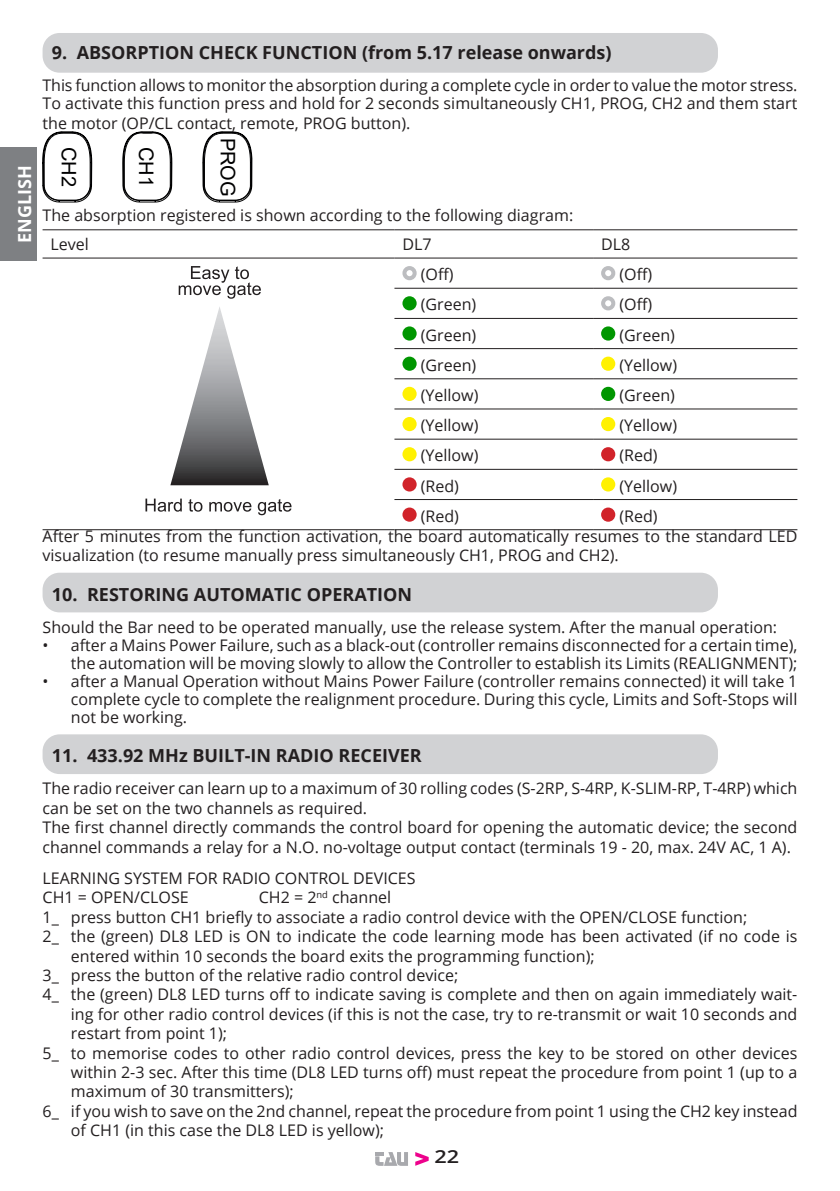
<style>
.page{position:relative;width:840px;height:1191px;background:#fff}
.page>*{position:absolute;margin:0;border:0;box-sizing:border-box;transform-origin:0 0}
.t1{font:20px "Arial";color:#000001}
.Titolo_cap{font:700 18px "Open Sans";color:#231f20}
.t2{font:700 18px "Open Sans";color:#fff}
.t3{font:600 18px "Open Sans";color:#231f20;scale:1.2 1}
.Titolo_cap-2{font:16px/19.4px "Open Sans";color:#231f20}
.Elenco_numerato{font:16px/18px "Open Sans";color:#231f20}
.Rientro_5{font:16px "Open Sans";color:#231f20}
.Corpo_testo{font:16px "Open Sans";color:#231f20}
</style>
<div class="page">
<svg style="left:415px;top:1152px;width:13px;height:13px"></svg>
<svg style="left:375px;top:1152px;width:33px;height:13px"></svg>
<div style="left:43px;top:33px;width:674px;height:40px;background:#d1d2d4;border-radius:17px"></div>
<svg style="left:203px;top:132px;width:49px;height:70px"></svg>
<svg style="left:122px;top:132px;width:50px;height:70px"></svg>
<svg style="left:42px;top:132px;width:50px;height:70px"></svg>
<hr style="left:43px;top:257px;width:351px;height:1px;background:#231f20">
<hr style="left:394px;top:257px;width:198px;height:1px;background:#231f20">
<hr style="left:592px;top:257px;width:205px;height:1px;background:#231f20">
<hr style="left:394px;top:288px;width:198px;height:1px;background:#231f20">
<hr style="left:592px;top:288px;width:205px;height:1px;background:#231f20">
<hr style="left:394px;top:318px;width:198px;height:1px;background:#231f20">
<hr style="left:592px;top:318px;width:205px;height:1px;background:#231f20">
<hr style="left:394px;top:348px;width:198px;height:1px;background:#231f20">
<hr style="left:592px;top:348px;width:205px;height:1px;background:#231f20">
<hr style="left:394px;top:378px;width:198px;height:1px;background:#231f20">
<hr style="left:592px;top:378px;width:205px;height:1px;background:#231f20">
<hr style="left:394px;top:408px;width:198px;height:1px;background:#231f20">
<hr style="left:592px;top:408px;width:205px;height:1px;background:#231f20">
<hr style="left:394px;top:439px;width:198px;height:1px;background:#231f20">
<hr style="left:592px;top:439px;width:205px;height:1px;background:#231f20">
<hr style="left:394px;top:469px;width:198px;height:1px;background:#231f20">
<hr style="left:592px;top:469px;width:205px;height:1px;background:#231f20">
<hr style="left:394px;top:499px;width:198px;height:1px;background:#231f20">
<hr style="left:592px;top:499px;width:205px;height:1px;background:#231f20">
<hr style="left:43px;top:529px;width:351px;height:1px;background:#231f20">
<hr style="left:394px;top:529px;width:198px;height:1px;background:#231f20">
<hr style="left:592px;top:529px;width:205px;height:1px;background:#231f20">
<hr style="left:43px;top:229px;width:351px;height:1px;background:#231f20">
<hr style="left:394px;top:229px;width:198px;height:1px;background:#231f20">
<hr style="left:592px;top:229px;width:205px;height:1px;background:#231f20">
<svg style="left:178px;top:266px;width:83px;height:33px"></svg>
<svg style="left:145px;top:498px;width:146px;height:17px"></svg>
<svg style="left:170px;top:307px;width:98px;height:178px"></svg>
<div style="left:402px;top:266px;width:14px;height:14px;border:4px solid #bcbdc0;border-radius:50%"></div>
<div style="left:600px;top:266px;width:15px;height:14px;border:4px solid #bcbdc0;border-radius:50%"></div>
<div style="left:402px;top:296px;width:14px;height:14px;background:#009600;border-radius:50%"></div>
<div style="left:600px;top:296px;width:15px;height:14px;border:4px solid #bcbdc0;border-radius:50%"></div>
<div style="left:402px;top:326px;width:14px;height:14px;background:#009600;border-radius:50%"></div>
<div style="left:600px;top:326px;width:15px;height:14px;background:#009600;border-radius:50%"></div>
<div style="left:402px;top:356px;width:14px;height:15px;background:#009600;border-radius:50%"></div>
<svg style="left:600px;top:356px;width:15px;height:15px"></svg>
<div style="left:402px;top:387px;width:14px;height:14px;background:#fff101;border-radius:50%"></div>
<div style="left:600px;top:387px;width:15px;height:14px;background:#009600;border-radius:50%"></div>
<div style="left:402px;top:417px;width:14px;height:14px;background:#fff101;border-radius:50%"></div>
<div style="left:600px;top:417px;width:15px;height:14px;background:#fff101;border-radius:50%"></div>
<div style="left:402px;top:447px;width:14px;height:14px;background:#fff101;border-radius:50%"></div>
<div style="left:600px;top:447px;width:15px;height:14px;background:#d1232a;border-radius:50%"></div>
<div style="left:402px;top:477px;width:14px;height:14px;background:#d1232a;border-radius:50%"></div>
<div style="left:600px;top:477px;width:15px;height:14px;background:#fff101;border-radius:50%"></div>
<div style="left:402px;top:507px;width:14px;height:15px;background:#d1232a;border-radius:50%"></div>
<svg style="left:600px;top:507px;width:15px;height:15px"></svg>
<div style="left:43px;top:572px;width:674px;height:40px;background:#d1d2d4;border-radius:17px"></div>
<div style="left:43px;top:734px;width:674px;height:40px;background:#d1d2d4;border-radius:17px"></div>
<div style="left:0;top:147px;width:37px;height:114px;background:#7e8083"></div>
<p class="t2" style="left:12px;top:243px;width:79px;rotate:-90deg">ENGLISH</p>
<p class="Titolo_cap" style="left:52px;top:39px;width:561px">9. ABSORPTION CHECK FUNCTION (from 5.17 release onwards)</p>
<p class="Elenco_numerato" style="left:43px;top:75px;width:756px">This function allows to monitor the absorption during a complete cycle in order to value the motor stress.</p>
<p class="Elenco_numerato" style="left:43px;top:92px;width:756px;line-height:20px">To activate this function press and hold for 2 seconds simultaneously CH1, PROG, CH2 and them start the motor (OP/CL contact, remote, PROG button).</p>
<p class="t1" style="left:241px;top:137px;width:60px;rotate:90deg">PROG</p>
<p class="t1" style="left:83px;top:147px;width:41px;rotate:90deg">CH2</p>
<p class="t1" style="left:160px;top:147px;width:41px;rotate:90deg">CH1</p>
<p class="Elenco_numerato" style="left:43px;top:206px;width:532px">The absorption registered is shown according to the following diagram:</p>
<p class="Rientro_5" style="left:51px;top:233px;width:40px">Level</p>
<p class="Rientro_5" style="left:402px;top:233px;width:31px">DL7</p>
<p class="Rientro_5" style="left:600px;top:233px;width:31px">DL8</p>
<p class="Rientro_5" style="left:420px;top:263px;width:34px">(Off)</p>
<p class="Rientro_5" style="left:619px;top:263px;width:34px">(Off)</p>
<p class="Rientro_5" style="left:420px;top:294px;width:57px">(Green)</p>
<p class="Rientro_5" style="left:619px;top:294px;width:34px">(Off)</p>
<p class="Rientro_5" style="left:420px;top:324px;width:57px">(Green)</p>
<p class="Rientro_5" style="left:619px;top:324px;width:57px">(Green)</p>
<p class="Rientro_5" style="left:420px;top:354px;width:57px">(Green)</p>
<p class="Rientro_5" style="left:619px;top:354px;width:59px">(Yellow)</p>
<p class="Rientro_5" style="left:420px;top:384px;width:59px">(Yellow)</p>
<p class="Rientro_5" style="left:619px;top:384px;width:57px">(Green)</p>
<p class="Rientro_5" style="left:420px;top:414px;width:59px">(Yellow)</p>
<p class="Rientro_5" style="left:619px;top:414px;width:59px">(Yellow)</p>
<p class="Rientro_5" style="left:420px;top:444px;width:59px">(Yellow)</p>
<p class="Rientro_5" style="left:619px;top:444px;width:40px">(Red)</p>
<p class="Rientro_5" style="left:420px;top:475px;width:40px">(Red)</p>
<p class="Rientro_5" style="left:619px;top:475px;width:59px">(Yellow)</p>
<p class="Rientro_5" style="left:420px;top:505px;width:40px">(Red)</p>
<p class="Rientro_5" style="left:619px;top:505px;width:40px">(Red)</p>
<p class="Titolo_cap-2" style="left:43px;top:526px;width:756px">After 5 minutes from the function activation, the board automatically resumes to the standard LED visualization (to resume manually press simultaneously CH1, PROG and CH2).</p>
<p class="Titolo_cap" style="left:52px;top:581px;width:361px">10. RESTORING AUTOMATIC OPERATION</p>
<p class="Corpo_testo" style="left:43px;top:616px;width:735px">Should the Bar need to be operated manually, use the release system. After the manual operation:</p>
<p class="Elenco_numerato" style="left:43px;top:635px;width:756px;text-align:right">• after a Mains Power Failure, such as a black-out (controller remains disconnected for a certain time), the automation will be moving slowly to allow the Controller to establish its Limits (REALIGNMENT);</p>
<p class="Elenco_numerato" style="left:71px;top:671px;width:727px;text-align:justify;text-indent:-28px">• after a Manual Operation without Mains Power Failure (controller remains connected) it will take 1 complete cycle to complete the realignment procedure. During this cycle, Limits and Soft-Stops will not be working.</p>
<p class="Titolo_cap" style="left:52px;top:743px;width:371px">11. 433.92 MHz BUILT-IN RADIO RECEIVER</p>
<p class="Titolo_cap-2" style="left:43px;top:778px;width:756px">The radio receiver can learn up to a maximum of 30 rolling codes (S-2RP, S-4RP, K-SLIM-RP, T-4RP) which can be set on the two channels as required.</p>
<p class="Titolo_cap-2" style="left:43px;top:817px;width:756px">The first channel directly commands the control board for opening the automatic device; the second channel commands a relay for a N.O. no-voltage output contact (terminals 19 - 20, max. 24V AC, 1 A).</p>
<p class="Titolo_cap-2" style="left:43px;top:868px;width:374px">LEARNING SYSTEM FOR RADIO CONTROL DEVICES</p>
<p class="Titolo_cap-2" style="left:43px;top:887px;width:147px">CH1 = OPEN/CLOSE</p>
<p class="Titolo_cap-2" style="left:259px;top:887px;width:134px">CH2 = 2<sup>nd</sup> channel</p>
<p class="Titolo_cap-2" style="left:43px;top:907px;width:705px">1_ press button CH1 briefly to associate a radio control device with the OPEN/CLOSE function;</p>
<p class="Titolo_cap-2" style="left:71px;top:926px;width:727px;text-indent:-28px">2_ the (green) DL8 LED is ON to indicate the code learning mode has been activated (if no code is entered within 10 seconds the board exits the programming function);</p>
<p class="Titolo_cap-2" style="left:43px;top:965px;width:417px">3_ press the button of the relative radio control device;</p>
<p class="Titolo_cap-2" style="left:71px;top:984px;width:727px;text-align:justify;text-indent:-28px">4_ the (green) DL8 LED turns off to indicate saving is complete and then on again immediately wait&shy;ing for other radio control devices (if this is not the case, try to re-transmit or wait 10 seconds and restart from point 1);</p>
<p class="Titolo_cap-2" style="left:71px;top:1042px;width:727px;text-align:justify;text-indent:-28px">5_ to memorise codes to other radio control devices, press the key to be stored on other devices within 2-3 sec. After this time (DL8 LED turns off) must repeat the procedure from point 1 (up to a maximum of 30 transmitters);</p>
<p class="Titolo_cap-2" style="left:71px;top:1101px;width:727px;text-indent:-28px">6_ if you wish to save on the 2nd channel, repeat the procedure from point 1 using the CH2 key instead of CH1 (in this case the DL8 LED is yellow);</p>
<p class="t3" style="left:434px;top:1143px;width:22px">22</p>
</div>
